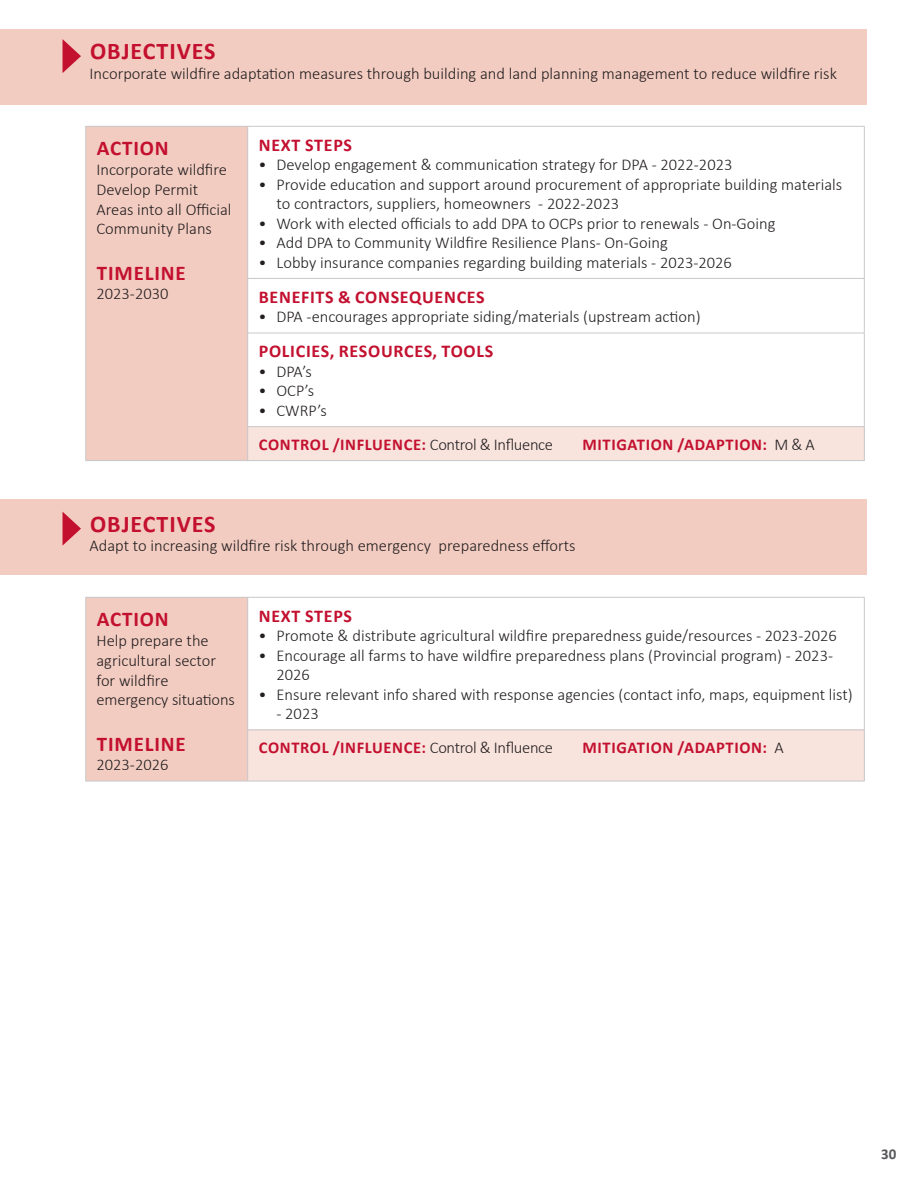
<style>
.page{position:relative;width:918px;height:1188px;background:#fff}
.page>*{position:absolute;margin:0;border:0;box-sizing:border-box;transform-origin:0 0}
.Action_Table_Heading{font:700 24px "Calibri";letter-spacing:.04em;color:#c3102f}
.Action_Table_Heading-2{font:700 21px "Calibri";letter-spacing:.04em;color:#c3102f}
.Table_Headings{font:700 18px "Calibri";letter-spacing:.04em;color:#c3102f}
.Table_Text{font:300 16.5px/19.8px "Calibri";color:#231f20}
.Table_Headings-2{font:700 16.5px "Calibri";letter-spacing:.04em;color:#c3102f}
.t1{font:700 15px "Calibri";color:#57585a}
.s1{font-weight:300;color:#231f20}
</style>
<div class="page">
<div style="left:0;top:30px;width:866px;height:75px;background:#f3ccc1"></div>
<div style="left:0;top:499px;width:866px;height:75px;background:#f3ccc1"></div>
<div style="left:86px;top:126px;width:162px;height:335px;background:#f3ccc1"></div>
<div style="left:248px;top:427px;width:616px;height:34px;background:#f8e3dd"></div>
<hr style="left:247px;top:278px;width:618px;height:1px;background:#c7c8ca">
<hr style="left:247px;top:333px;width:618px;height:1px;background:#c7c8ca">
<hr style="left:247px;top:426px;width:618px;height:1px;background:#c7c8ca">
<hr style="left:85px;top:126px;width:163px;height:1px;background:#c7c8ca">
<hr style="left:85px;top:127px;width:1px;height:151px;background:#c7c8ca">
<hr style="left:85px;top:278px;width:1px;height:55px;background:#c7c8ca">
<hr style="left:85px;top:333px;width:1px;height:94px;background:#c7c8ca">
<hr style="left:85px;top:427px;width:1px;height:33px;background:#c7c8ca">
<hr style="left:85px;top:460px;width:163px;height:1px;background:#c7c8ca">
<hr style="left:248px;top:126px;width:617px;height:1px;background:#c7c8ca">
<hr style="left:247px;top:127px;width:1px;height:151px;background:#c7c8ca">
<hr style="left:864px;top:127px;width:1px;height:151px;background:#c7c8ca">
<hr style="left:247px;top:279px;width:1px;height:54px;background:#c7c8ca">
<hr style="left:864px;top:279px;width:1px;height:54px;background:#c7c8ca">
<hr style="left:247px;top:333px;width:1px;height:93px;background:#c7c8ca">
<hr style="left:864px;top:333px;width:1px;height:93px;background:#c7c8ca">
<hr style="left:247px;top:427px;width:1px;height:33px;background:#c7c8ca">
<hr style="left:864px;top:427px;width:1px;height:33px;background:#c7c8ca">
<hr style="left:248px;top:460px;width:617px;height:1px;background:#c7c8ca">
<div style="left:86px;top:597px;width:162px;height:184px;background:#f3ccc1"></div>
<div style="left:248px;top:730px;width:616px;height:51px;background:#f8e3dd"></div>
<hr style="left:247px;top:730px;width:618px;height:1px;background:#c7c8ca">
<hr style="left:248px;top:597px;width:617px;height:1px;background:#c7c8ca">
<hr style="left:864px;top:598px;width:1px;height:132px;background:#c7c8ca">
<hr style="left:864px;top:730px;width:1px;height:51px;background:#c7c8ca">
<hr style="left:248px;top:781px;width:617px;height:1px;background:#c7c8ca">
<hr style="left:85px;top:597px;width:163px;height:1px;background:#c7c8ca">
<hr style="left:85px;top:598px;width:1px;height:132px;background:#c7c8ca">
<hr style="left:247px;top:598px;width:1px;height:132px;background:#c7c8ca">
<hr style="left:85px;top:730px;width:1px;height:51px;background:#c7c8ca">
<hr style="left:247px;top:730px;width:1px;height:51px;background:#c7c8ca">
<hr style="left:85px;top:781px;width:163px;height:1px;background:#c7c8ca">
<svg style="left:63px;top:39px;width:18px;height:34px"></svg>
<svg style="left:63px;top:512px;width:18px;height:33px"></svg>
<p class="Action_Table_Heading" style="left:90px;top:36px;width:127px">OBJECTIVES</p>
<p class="Table_Text" style="left:90px;top:63px;width:749px">Incorporate wildfire adaptation measures through building and land planning management to reduce wildfire risk</p>
<p class="Action_Table_Heading-2" style="left:97px;top:135px;width:73px">ACTION</p>
<p class="Table_Text" style="left:96px;top:159px;width:137px">Incorporate wildfire<br>Develop Permit<br>Areas into all Official<br>Community Plans</p>
<p class="Action_Table_Heading-2" style="left:97px;top:259px;width:90px">TIMELINE</p>
<p class="Table_Text" style="left:96px;top:283px;width:73px">2023-2030</p>
<p class="Table_Headings" style="left:259px;top:133px;width:95px">NEXT STEPS</p>
<p class="Table_Text" style="left:258px;top:154px;width:475px">• Develop engagement &amp; communication strategy for DPA - 2022-2023</p>
<p class="Table_Text" style="left:276px;top:174px;width:567px;text-indent:-18px">• Provide education and support around procurement of appropriate building materials to contractors, suppliers, homeowners - 2022-2023</p>
<p class="Table_Text" style="left:258px;top:212px;width:519px">• Work with elected officials to add DPA to OCPs prior to renewals - On-Going</p>
<p class="Table_Text" style="left:258px;top:232px;width:411px">• Add DPA to Community Wildfire Resilience Plans- On-Going</p>
<p class="Table_Text" style="left:258px;top:251px;width:475px">• Lobby insurance companies regarding building materials - 2023-2026</p>
<p class="Table_Headings" style="left:259px;top:285px;width:227px">BENEFITS &amp; CONSEQUENCES</p>
<p class="Table_Text" style="left:258px;top:306px;width:444px">• DPA -encourages appropriate siding/materials (upstream action)</p>
<p class="Table_Headings" style="left:259px;top:340px;width:236px">POLICIES, RESOURCES, TOOLS</p>
<p class="Table_Text" style="left:258px;top:361px;width:55px">• DPA’s</p>
<p class="Table_Text" style="left:258px;top:380px;width:57px">• OCP’s</p>
<p class="Table_Text" style="left:258px;top:400px;width:70px">• CWRP’s</p>
<p class="Table_Headings-2" style="left:259px;top:434px;width:296px">CONTROL /INFLUENCE: <span class="s1">Control &amp; Influence</span></p>
<p class="Table_Headings-2" style="left:582px;top:434px;width:234px">MITIGATION /ADAPTION: <span class="s1">M &amp; A</span></p>
<p class="Action_Table_Heading" style="left:90px;top:508px;width:127px">OBJECTIVES</p>
<p class="Table_Text" style="left:90px;top:535px;width:488px">Adapt to increasing wildfire risk through emergency preparedness efforts</p>
<p class="Action_Table_Heading-2" style="left:97px;top:606px;width:73px">ACTION</p>
<p class="Table_Text" style="left:96px;top:630px;width:140px">Help prepare the agricultural sector for wildfire emergency situations</p>
<p class="Action_Table_Heading-2" style="left:97px;top:730px;width:90px">TIMELINE</p>
<p class="Table_Text" style="left:96px;top:754px;width:73px">2023-2026</p>
<p class="Table_Headings" style="left:259px;top:604px;width:95px">NEXT STEPS</p>
<p class="Table_Text" style="left:258px;top:625px;width:580px">• Promote &amp; distribute agricultural wildfire preparedness guide/resources - 2023-2026</p>
<p class="Table_Text" style="left:276px;top:645px;width:558px;text-indent:-18px">• Encourage all farms to have wildfire preparedness plans (Provincial program) - 2023-<br>2026</p>
<p class="Table_Text" style="left:258px;top:683px;width:596px">• Ensure relevant info shared with response agencies (contact info, maps, equipment list)</p>
<p class="Table_Text" style="left:276px;top:703px;width:44px">- 2023</p>
<p class="Table_Headings-2" style="left:259px;top:737px;width:296px">CONTROL /INFLUENCE: <span class="s1">Control &amp; Influence</span></p>
<p class="Table_Headings-2" style="left:582px;top:737px;width:203px">MITIGATION /ADAPTION: <span class="s1">A</span></p>
<p class="t1" style="left:881px;top:1145px;width:17px">30</p>
</div>
